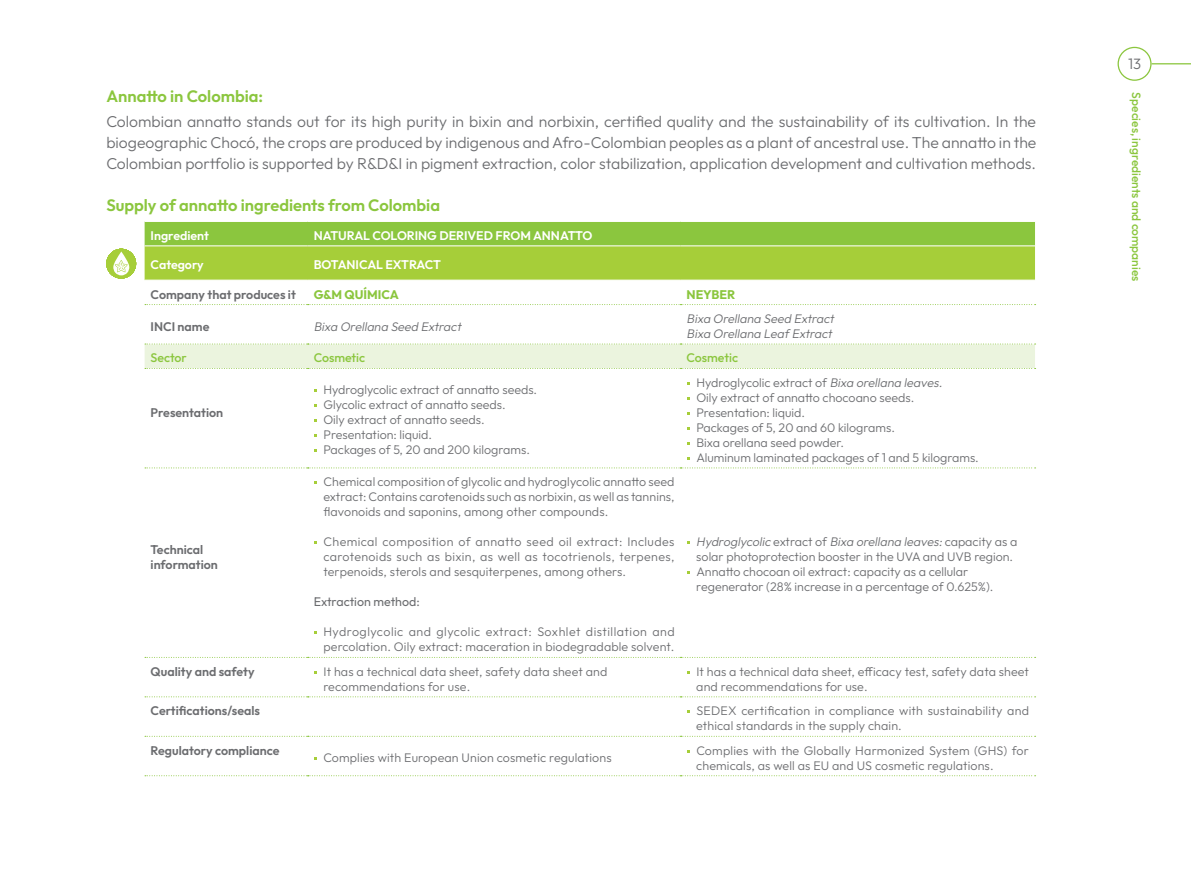
<style>
.page{position:relative;width:1191px;height:893px;background:#fff}
.page>*{position:absolute;margin:0;border:0;box-sizing:border-box;transform-origin:0 0}
.SUBTITULO-ESPECIES{font:600 16.5px "Outfit";color:#8bc63e}
.COMUN-SECCION-ESPECIES{font:300 15.75px/21px "Outfit";color:#6c6d70;text-align:justify}
.t1{font:300 15px "Outfit";color:#6c6d70}
.COMUN{font:300 12.45px/15px "Outfit";color:#6c6d70}
.TEXTO-TABLAS{font:600 12.45px/15px "Outfit";color:#6c6d70}
.COMUN-2{font:300 12.45px/15px "Outfit";letter-spacing:.02em;color:#6c6d70}
.TEXTO-TABLAS-2{font:italic 300 12.45px "Outfit";color:#6c6d70}
.COMUN-3{font:600 12.45px "Outfit";color:#fff}
.COMUN-4{font:500 12.45px "Outfit";color:#8bc63e}
.COMUN-5{font:12.45px "Outfit";color:#6c6d70}
.COMUN-6{font:700 12.45px "Outfit";color:#8bc63e}
.t2{font:500 12px "Outfit";color:#8bc63e}
.s1{font-style:italic}
</style>
<div class="page">
<hr style="left:1151px;top:63px;width:40px;height:1px;background:#8bc63e">
<div style="left:1117px;top:47px;width:34px;height:34px;border:1px solid #8bc63e;border-radius:50%"></div>
<svg style="left:145px;top:222px;width:890px;height:58px;background:#9ccb3d"></svg>
<svg style="left:145px;top:304px;width:890px;height:1px"></svg>
<svg style="left:145px;top:468px;width:890px;height:1px"></svg>
<svg style="left:145px;top:657px;width:890px;height:1px"></svg>
<svg style="left:145px;top:696px;width:890px;height:1px"></svg>
<svg style="left:145px;top:736px;width:890px;height:1px"></svg>
<svg style="left:145px;top:775px;width:890px;height:1px"></svg>
<div style="left:145px;top:344px;width:890px;height:25px;background:#ebf4de"></div>
<hr style="left:145px;top:245px;width:163px;height:1px;background:#fff">
<hr style="left:308px;top:245px;width:372px;height:1px;background:#fff">
<hr style="left:680px;top:245px;width:355px;height:1px;background:#fff">
<svg style="left:106px;top:249px;width:30px;height:30px"></svg>
<p class="SUBTITULO-ESPECIES" style="left:106px;top:85px;width:158px">Annatto in Colombia:</p>
<p class="COMUN-SECCION-ESPECIES" style="left:106px;top:111px;width:931px">Colombian annatto stands out for its high purity in bixin and norbixin, certified quality and the sustainability of its cultivation. In the biogeographic Chocó, the crops are produced by indigenous and Afro-Colombian peoples as a plant of ancestral use. The annatto in the Colombian portfolio is supported by R&amp;D&amp;I in pigment extraction, color stabilization, application development and cultivation methods.</p>
<p class="SUBTITULO-ESPECIES" style="left:106px;top:194px;width:335px">Supply of annatto ingredients from Colombia</p>
<p class="COMUN-3" style="left:151px;top:227px;width:60px">Ingredient</p>
<p class="COMUN-3" style="left:314px;top:227px;width:280px">NATURAL COLORING DERIVED FROM ANNATTO</p>
<p class="COMUN-3" style="left:151px;top:257px;width:55px">Category</p>
<p class="COMUN-3" style="left:314px;top:257px;width:129px">BOTANICAL EXTRACT</p>
<p class="TEXTO-TABLAS" style="left:151px;top:287px;width:147px">Company that produces it</p>
<p class="COMUN-6" style="left:314px;top:286px;width:87px">G&amp;M QUÍMICA</p>
<p class="COMUN-6" style="left:686px;top:286px;width:50px">NEYBER</p>
<p class="TEXTO-TABLAS" style="left:151px;top:319px;width:60px">INCI name</p>
<p class="TEXTO-TABLAS-2" style="left:314px;top:318px;width:152px">Bixa Orellana Seed Extract</p>
<p class="TEXTO-TABLAS-2" style="left:686px;top:311px;width:152px">Bixa Orellana Seed Extract</p>
<p class="TEXTO-TABLAS-2" style="left:686px;top:326px;width:150px">Bixa Orellana Leaf Extract</p>
<p class="COMUN-4" style="left:151px;top:350px;width:38px">Sector</p>
<p class="COMUN-4" style="left:314px;top:350px;width:53px">Cosmetic</p>
<p class="COMUN-4" style="left:686px;top:350px;width:53px">Cosmetic</p>
<p class="TEXTO-TABLAS" style="left:151px;top:405px;width:74px">Presentation</p>
<p class="TEXTO-TABLAS" style="left:151px;top:542px;width:69px">Technical information</p>
<p class="COMUN" style="left:323px;top:383px;width:215px">Hydroglycolic extract of annatto seeds.</p>
<p class="COMUN" style="left:323px;top:398px;width:184px">Glycolic extract of annatto seeds.</p>
<p class="COMUN" style="left:323px;top:413px;width:163px">Oily extract of annatto seeds.</p>
<p class="COMUN" style="left:323px;top:428px;width:110px">Presentation: liquid.</p>
<p class="COMUN" style="left:323px;top:443px;width:208px">Packages of 5, 20 and 200 kilograms.</p>
<p class="COMUN" style="left:323px;top:475px;width:353px;text-align:justify">Chemical composition of glycolic and hydroglycolic annatto seed extract: Contains carotenoids such as norbixin, as well as tannins, flavonoids and saponins, among other compounds.</p>
<p class="COMUN" style="left:323px;top:535px;width:353px;text-align:justify">Chemical composition of annatto seed oil extract: Includes carotenoids such as bixin, as well as tocotrienols, terpenes, terpenoids, sterols and sesquiterpenes, among others.</p>
<p class="COMUN-5" style="left:314px;top:594px;width:108px">Extraction method:</p>
<p class="COMUN" style="left:323px;top:625px;width:353px">Hydroglycolic and glycolic extract: Soxhlet distillation and percolation. Oily extract: maceration in biodegradable solvent.</p>
<p class="COMUN" style="left:696px;top:375px;width:250px">Hydroglycolic extract of <span class="s1">Bixa orellana leaves.</span></p>
<p class="COMUN" style="left:696px;top:390px;width:219px">Oily extract of annatto chocoano seeds.</p>
<p class="COMUN" style="left:696px;top:405px;width:110px">Presentation: liquid.</p>
<p class="COMUN" style="left:696px;top:420px;width:200px">Packages of 5, 20 and 60 kilograms.</p>
<p class="COMUN" style="left:696px;top:435px;width:149px">Bixa orellana seed powder.</p>
<p class="COMUN" style="left:696px;top:450px;width:284px">Aluminum laminated packages of 1 and 5 kilograms.</p>
<p class="COMUN" style="left:696px;top:535px;width:322px"><span class="s1">Hydroglycolic</span> ext ra c t of <span class="s1">Bixa orellana leaves:</span>c a p a c i t y a s a solar photoprotection booster in the UVA and UVB region.</p>
<p class="COMUN" style="left:696px;top:565px;width:299px">Annatto chocoan oil extract: capacity as a cellular regenerator (28% increase in a percentage of 0.625%).</p>
<p class="TEXTO-TABLAS" style="left:151px;top:664px;width:105px">Quality and safety</p>
<p class="COMUN" style="left:323px;top:664px;width:285px">It has a technical data sheet, safety data sheet and recommendations for use.</p>
<p class="COMUN" style="left:696px;top:664px;width:334px">It has a technical data sheet, efficacy test, safety data sheet and recommendations for use.</p>
<p class="TEXTO-TABLAS" style="left:151px;top:704px;width:111px">Certifications/seals</p>
<p class="COMUN-2" style="left:696px;top:704px;width:334px">SEDEX certification in compliance with sustainability and ethical standards in the supply chain.</p>
<p class="TEXTO-TABLAS" style="left:151px;top:743px;width:130px">Regulatory compliance</p>
<p class="COMUN" style="left:323px;top:751px;width:290px">Complies with European Union cosmetic regulations</p>
<p class="COMUN" style="left:696px;top:743px;width:334px">Complies with the Globally Harmonized System (GHS) for chemicals, as well as EU and US cosmetic regulations.</p>
<p class="t1" style="left:1128px;top:54px;width:15px">13</p>
<p class="t2" style="left:1144px;top:92px;width:190px;rotate:90deg">Species, ingredients and companies</p>
</div>
